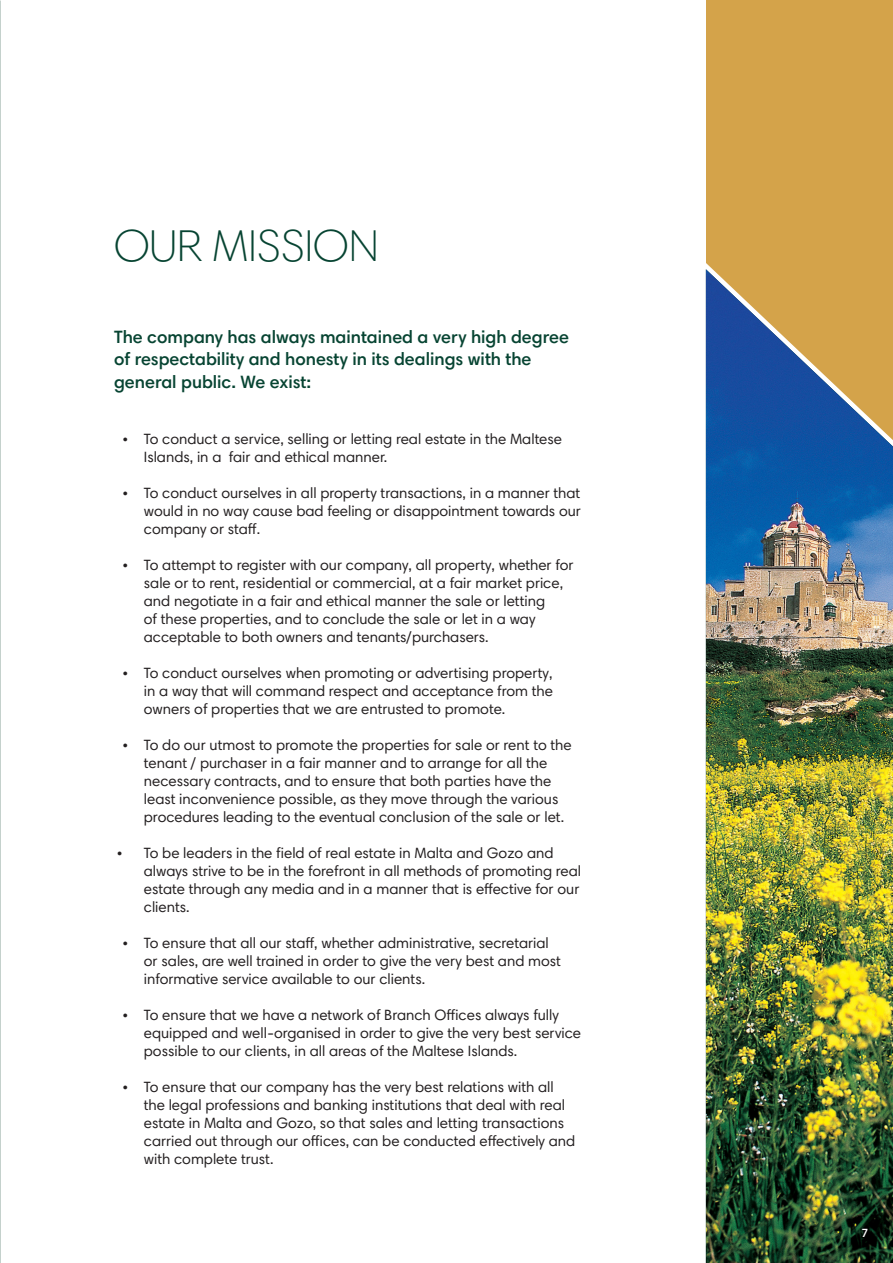
<style>
.page{position:relative;width:893px;height:1263px;background:#fff}
.page>*{position:absolute;margin:0;border:0;box-sizing:border-box;transform-origin:0 0}
.t1{font:300 45px "Harmonia Sans Pro Cyr";color:#074432}
.t2{font:600 18px/22.5px "Harmonia Sans Pro Cyr";color:#074432}
.t3{font:15px/18px "Harmonia Sans Pro Cyr";color:#231f20}
.t4{font:600 12px "Harmonia Sans Pro Cyr";color:#fff}
</style>
<div class="page">
<div style="left:706px;top:0;width:187px;height:726px;background:#d4a34a"></div>
<img style="left:706px;top:269px;width:187px;height:994px">
<p class="t1" style="left:114px;top:219px;width:266px">OUR MISSION</p>
<p class="t2" style="left:114px;top:325px;width:456px">The company has always maintained a very high degree of respectability and honesty in its dealings with the general public. We exist:</p>
<p class="t3" style="left:144px;top:430px;width:420px;text-indent:-21px">• To conduct a service, selling or letting real estate in the Maltese<br>Islands, in a fair and ethical manner.</p>
<p class="t3" style="left:144px;top:484px;width:439px;text-align:justify;text-indent:-21px">• To conduct ourselves in all property transactions, in a manner that would in no way cause bad feeling or disappointment towards our company or staff.</p>
<p class="t3" style="left:144px;top:556px;width:431px;text-indent:-21px">• To attempt to register with our company, all property, whether for sale or to rent, residential or commercial, at a fair market price, and negotiate in a fair and ethical manner the sale or letting<br>of these properties, and to conclude the sale or let in a way acceptable to both owners and tenants/purchasers.</p>
<p class="t3" style="left:144px;top:664px;width:411px;text-align:justify;text-indent:-21px">• To conduct ourselves when promoting or advertising property, in a way that will command respect and acceptance from the owners of properties that we are entrusted to promote.</p>
<p class="t3" style="left:144px;top:736px;width:429px;text-indent:-21px">• To do our utmost to promote the properties for sale or rent to the tenant / purchaser in a fair manner and to arrange for all the necessary contracts, and to ensure that both parties have the least inconvenience possible, as they move through the various procedures leading to the eventual conclusion of the sale or let.</p>
<p class="t3" style="left:144px;top:844px;width:439px;text-indent:-27px">• To be leaders in the field of real estate in Malta and Gozo and always strive to be in the forefront in all methods of promoting real estate through any media and in a manner that is effective for our clients.</p>
<p class="t3" style="left:144px;top:934px;width:419px;text-indent:-21px">• To ensure that all our staff, whether administrative, secretarial or sales, are well trained in order to give the very best and most informative service available to our clients.</p>
<p class="t3" style="left:144px;top:1006px;width:439px;text-indent:-21px">• To ensure that we have a network of Branch Offices always fully equipped and well-organised in order to give the very best service possible to our clients, in all areas of the Maltese Islands.</p>
<p class="t3" style="left:144px;top:1078px;width:433px;text-indent:-21px">• To ensure that our company has the very best relations with all the legal professions and banking institutions that deal with real estate in Malta and Gozo, so that sales and letting transactions carried out through our offices, can be conducted effectively and with complete trust.</p>
<p class="t4" style="left:862px;top:1225px;width:8px">7</p>
</div>
